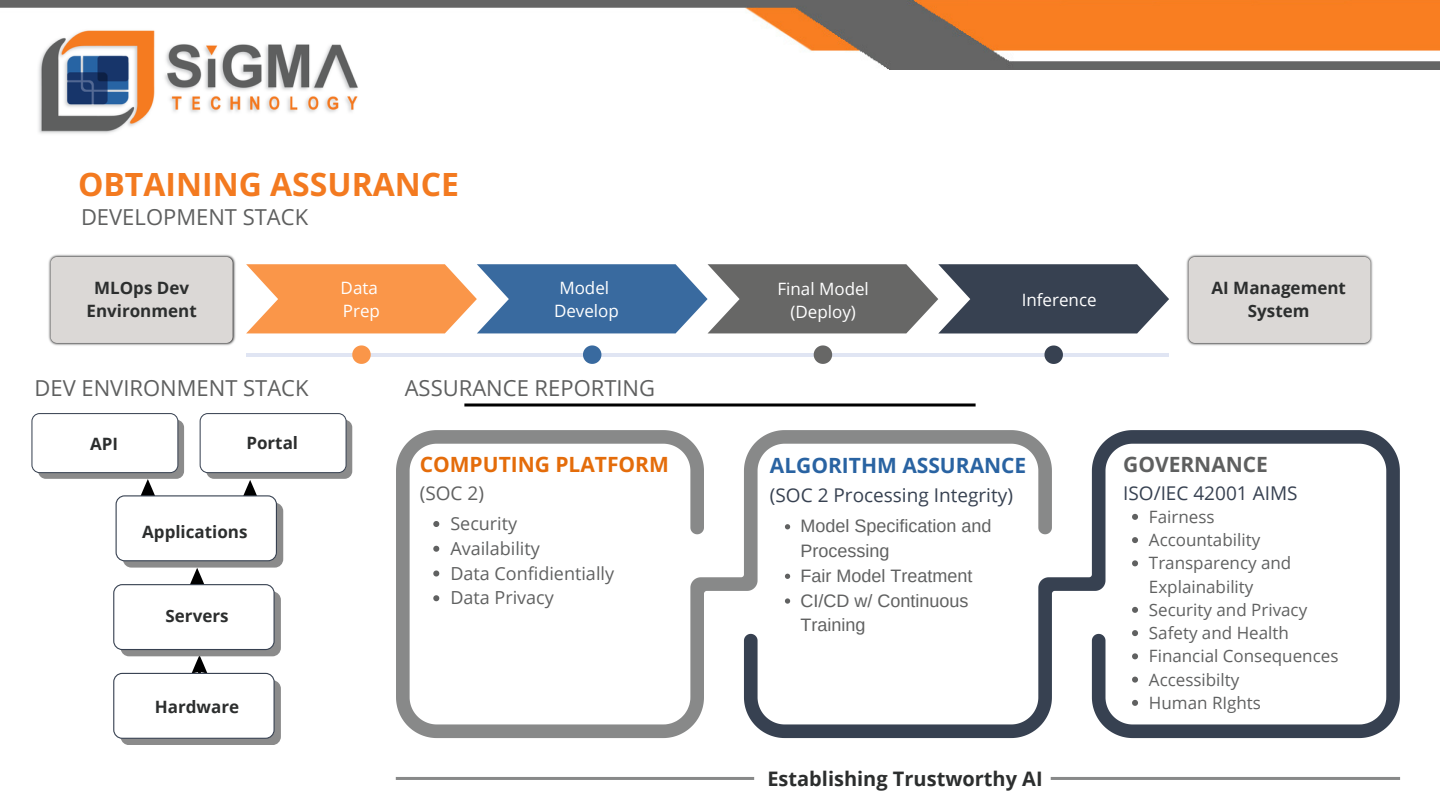
<style>
.page{position:relative;width:1440px;height:810px;background:#fff}
.page>*{position:absolute;margin:0;border:0;box-sizing:border-box;transform-origin:0 0}
.t1{font:700 32px "Open Sans";color:#f37a20}
.t2{font:22px "Open Sans";color:#5e5f5f}
.t3{font:700 21px "Open Sans";color:#2963a2}
.t4{font:700 21px "Open Sans";color:#e46c0a}
.t5{font:700 21px "Open Sans";color:#5e5f5f}
.t6{font:700 20px "Open Sans";color:#2c2e2e}
.t7{font:19px "Open Sans";color:#374151}
.t8{font:19px "Open Sans";color:#606161}
.t9{font:18px/24.8px "Arimo";color:#606161}
.t10{font:18px "Open Sans";color:#606161}
.t11{font:17px/23.2px "Open Sans";color:#606161}
.t12{font:700 17px/23.2px "Open Sans";color:#2c2e2e;text-align:center}
.t13{font:17px/23.2px "Open Sans";color:#fff;text-align:center}
</style>
<div class="page">
<img style="left:0;top:0;width:1440px;height:69px">
<img style="left:31px;top:21px;width:337px;height:113px">
<hr style="left:708px;top:353px;width:230px;height:4px;background:#e0e5f3">
<svg style="left:814px;top:345px;width:18px;height:19px"></svg>
<hr style="left:938px;top:353px;width:231px;height:4px;background:#e0e5f3">
<svg style="left:1044px;top:346px;width:19px;height:18px"></svg>
<hr style="left:477px;top:353px;width:231px;height:4px;background:#e0e5f3">
<svg style="left:583px;top:345px;width:18px;height:19px"></svg>
<svg style="left:252px;top:264px;width:917px;height:69px;background:#877e7c"></svg>
<hr style="left:246px;top:353px;width:231px;height:4px;background:#e0e5f3">
<svg style="left:352px;top:345px;width:19px;height:19px"></svg>
<svg style="left:396px;top:430px;width:348px;height:308px"></svg>
<svg style="left:744px;top:430px;width:656px;height:308px"></svg>
<svg style="left:31px;top:413px;width:321px;height:332px"></svg>
<img style="left:1186px;top:254px;width:187px;height:92px">
<div style="left:1189px;top:257px;width:182px;height:86px;background:#dbd8d6"></div>
<img style="left:48px;top:254px;width:204px;height:92px">
<div style="left:51px;top:257px;width:182px;height:86px;background:#dbd8d6"></div>
<svg style="left:433px;top:521px;width:6px;height:6px"></svg>
<svg style="left:433px;top:546px;width:6px;height:6px"></svg>
<svg style="left:433px;top:571px;width:6px;height:6px"></svg>
<svg style="left:433px;top:595px;width:6px;height:6px"></svg>
<svg style="left:785px;top:524px;width:5px;height:5px"></svg>
<svg style="left:785px;top:574px;width:5px;height:5px"></svg>
<svg style="left:785px;top:598px;width:5px;height:6px"></svg>
<svg style="left:1132px;top:514px;width:6px;height:6px"></svg>
<svg style="left:1132px;top:537px;width:6px;height:6px"></svg>
<svg style="left:1132px;top:560px;width:6px;height:6px"></svg>
<svg style="left:1132px;top:607px;width:6px;height:6px"></svg>
<svg style="left:1132px;top:630px;width:6px;height:6px"></svg>
<svg style="left:1132px;top:653px;width:6px;height:6px"></svg>
<svg style="left:1132px;top:677px;width:6px;height:6px"></svg>
<svg style="left:1132px;top:700px;width:6px;height:6px"></svg>
<hr style="left:396px;top:777px;width:1004px;height:3px;background:#888989">
<svg style="left:754px;top:777px;width:297px;height:3px"></svg>
<hr style="left:464px;top:404px;width:512px;height:2px;background:#000">
<h1 class="t1" style="left:78px;top:162px;width:383px">OBTAINING ASSURANCE</h1>
<h3 class="t2" style="left:81px;top:201px;width:229px">DEVELOPMENT STACK</h3>
<p class="t12" style="left:87px;top:276px;width:112px">MLOps Dev<br>Environment</p>
<p class="t13" style="left:341px;top:276px;width:39px">Data</p>
<p class="t13" style="left:343px;top:299px;width:39px">Prep</p>
<p class="t13" style="left:559px;top:276px;width:51px">Model</p>
<p class="t13" style="left:554px;top:299px;width:66px">Develop</p>
<p class="t2" style="left:35px;top:373px;width:276px">DEV ENVIRONMENT STACK</p>
<p class="t2" style="left:405px;top:373px;width:252px">ASSURANCE REPORTING</p>
<h2 class="t12" style="left:90px;top:432px;width:30px">API</h2>
<h5 class="t12" style="left:246px;top:431px;width:53px">Portal</h5>
<p class="t13" style="left:777px;top:276px;width:93px">Final Model (Deploy)</p>
<p class="t13" style="left:1022px;top:288px;width:76px">Inference</p>
<p class="t12" style="left:1212px;top:276px;width:136px">AI Management<br>System</p>
<p class="t12" style="left:142px;top:520px;width:107px">Applications</p>
<p class="t12" style="left:166px;top:603px;width:64px">Servers</p>
<p class="t12" style="left:155px;top:695px;width:86px">Hardware</p>
<p class="t4" style="left:420px;top:450px;width:251px">COMPUTING PLATFORM</p>
<p class="t3" style="left:770px;top:450px;width:258px">ALGORITHM ASSURANCE</p>
<p class="t5" style="left:1123px;top:450px;width:146px">GOVERNANCE</p>
<p class="t8" style="left:420px;top:480px;width:66px">(SOC 2)</p>
<h3 class="t7" style="left:770px;top:481px;width:245px">(SOC 2 Processing Integrity)</h3>
<h3 class="t7" style="left:1123px;top:480px;width:176px">ISO/IEC 42001 AIMS</h3>
<p class="t10" style="left:450px;top:511px;width:68px">Security</p>
<p class="t10" style="left:450px;top:536px;width:91px">Availability</p>
<p class="t10" style="left:450px;top:560px;width:165px">Data Confidientially</p>
<p class="t10" style="left:450px;top:585px;width:105px">Data Privacy</p>
<p class="t11" style="left:1149px;top:505px;width:67px">Fairness</p>
<p class="t11" style="left:1149px;top:528px;width:113px">Accountability</p>
<p class="t11" style="left:1149px;top:551px;width:144px">Transparency and<br>Explainability</p>
<p class="t11" style="left:1149px;top:598px;width:160px">Security and Privacy</p>
<p class="t11" style="left:1149px;top:621px;width:141px">Safety and Health</p>
<p class="t11" style="left:1149px;top:644px;width:191px">Financial Consequences</p>
<p class="t11" style="left:1149px;top:667px;width:92px">Accessibilty</p>
<p class="t11" style="left:1149px;top:691px;width:114px">Human RIghts</p>
<p class="t9" style="left:801px;top:514px;width:192px">Model Specification and<br>Processing</p>
<p class="t9" style="left:801px;top:563px;width:173px">Fair Model Treatment</p>
<p class="t9" style="left:801px;top:588px;width:169px">CI/CD w/ Continuous<br>Training</p>
<p class="t6" style="left:767px;top:764px;width:277px">Establishing Trustworthy AI</p>
</div>
